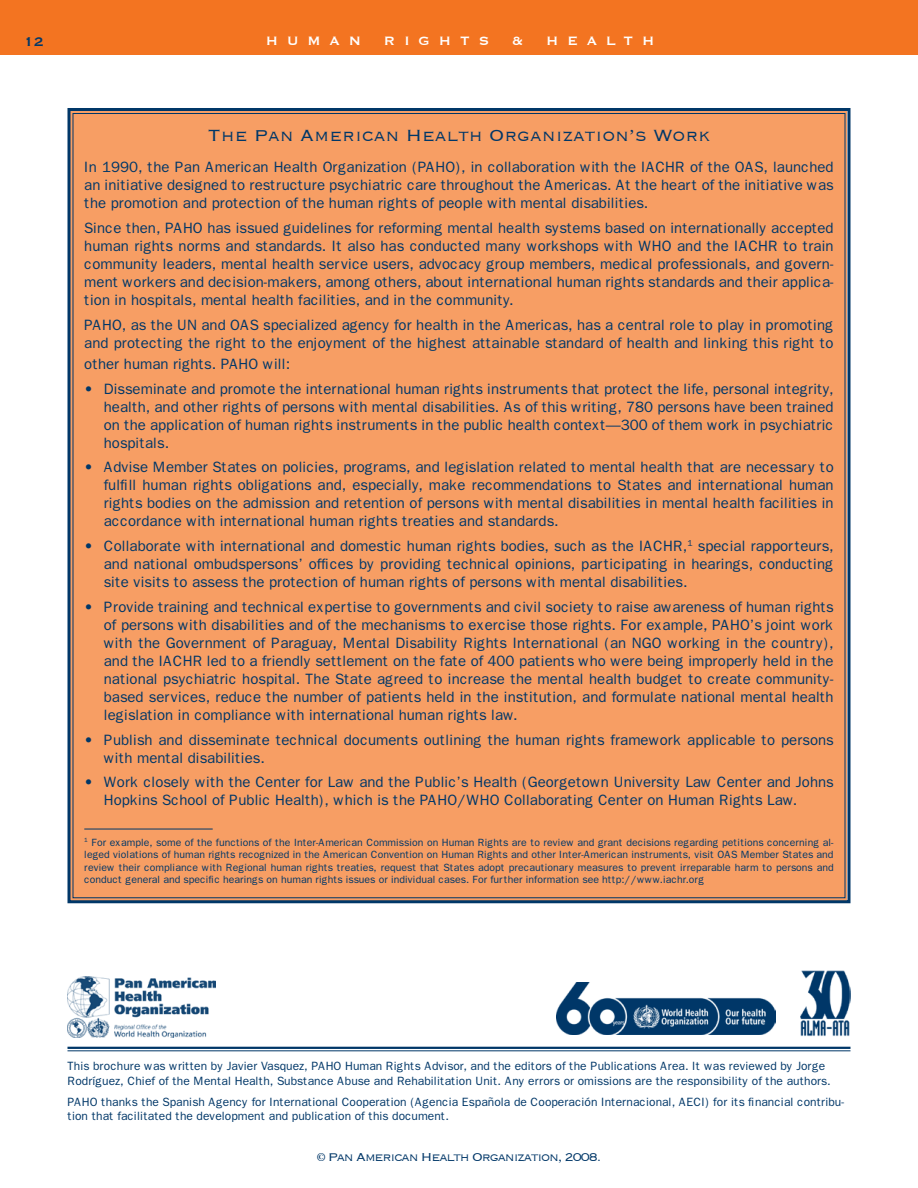
<style>
.page{position:relative;width:918px;height:1188px;background:#fff}
.page>*{position:absolute;margin:0;border:0;box-sizing:border-box;transform-origin:0 0}
.t1{font:300 21px "Copperplate";color:#003768}
.t2{font:16.5px "Copperplate";color:#003768}
.t3{font:15.75px "Copperplate";color:#fff}
.t4{font:15px/18px "Franklin Gothic";color:#003768;text-align:justify}
.t5{font:300 14.85px "Copperplate";letter-spacing:-.075em;color:#003768}
.t6{font:12px/14.4px "Franklin Gothic";color:#003768}
.t7{font:10.5px/12.6px "Franklin Gothic";color:#003768;text-align:justify}
</style>
<div class="page">
<div style="left:0;top:0;width:918px;height:55px;background:#f37421"></div>
<hr style="left:68px;top:1047px;width:782px;height:2px;background:#003768">
<hr style="left:68px;top:1050px;width:782px;height:1px;background:#003768">
<div style="left:67px;top:108px;width:784px;height:796px;background:#f79e64"></div>
<img style="left:68px;top:977px;width:147px;height:61px">
<img style="left:556px;top:982px;width:219px;height:52px">
<img style="left:801px;top:970px;width:49px;height:66px">
<p class="t2" style="left:24px;top:31px;width:22px">12</p>
<p class="t3" style="left:266px;top:31px;width:60px">Human</p>
<p class="t3" style="left:384px;top:31px;width:38px">R ight</p>
<p class="t3" style="left:479px;top:31px;width:12px">s</p>
<p class="t3" style="left:512px;top:31px;width:13px">&amp;</p>
<p class="t3" style="left:546px;top:31px;width:40px">H ealth</p>
<h1 class="t1" style="left:208px;top:122px;width:504px">The Pan American Health Organization’s Work</h1>
<p class="t4" style="left:84px;top:158px;width:751px">In 1990, the Pan American Health Organization (PAHO), in collaboration with the IACHR of the OAS, launched an initiative designed to restructure psychiatric care throughout the Americas. At the heart of the initiative was the promotion and protection of the human rights of people with mental disabilities.</p>
<p class="t4" style="left:84px;top:219px;width:751px">Since then, PAHO has issued guidelines for reforming mental health systems based on internationally accepted human rights norms and standards. It also has conducted many workshops with WHO and the IACHR to train community leaders, mental health service users, advocacy group members, medical professionals, and govern&shy;ment workers and decision-makers, among others, about international human rights standards and their applica&shy;tion in hospitals, mental health facilities, and in the community.</p>
<p class="t4" style="left:84px;top:316px;width:751px">PAHO, as the UN and OAS specialized agency for health in the Americas, has a central role to play in promoting and protecting the right to the enjoyment of the highest attainable standard of health and linking this right to</p>
<p class="t4" style="left:84px;top:355px;width:207px">other human rights. PAHO will:</p>
<p class="t4" style="left:104px;top:380px;width:731px;text-indent:-19px">• Disseminate and promote the international human rights instruments that protect the life, personal integrity, health, and other rights of persons with mental disabilities. As of this writing, 780 persons have been trained on the application of human rights instruments in the public health context—300 of them work in psychiatric hospitals.</p>
<p class="t4" style="left:104px;top:458px;width:731px;text-indent:-19px">• Advise Member States on policies, programs, and legislation related to mental health that are necessary to fulfill human rights obligations and, especially, make recommendations to States and international human rights bodies on the admission and retention of persons with mental disabilities in mental health facilities in accordance with international human rights treaties and standards.</p>
<p class="t4" style="left:104px;top:537px;width:731px;text-indent:-20px">• Collaborate with international and domestic human rights bodies, such as the IACHR,<sup>1</sup> special rapporteurs, and national ombudspersons’ offices by providing technical opinions, participating in hearings, conducting site visits to assess the protection of human rights of persons with mental disabilities.</p>
<p class="t4" style="left:104px;top:598px;width:731px;text-indent:-19px">• Provide training and technical expertise to governments and civil society to raise awareness of human rights of persons with disabilities and of the mechanisms to exercise those rights. For example, PAHO’s joint work with the Government of Paraguay, Mental Disability Rights International (an NGO working in the country), and the IACHR led to a friendly settlement on the fate of 400 patients who were being improperly held in the national psychiatric hospital. The State agreed to increase the mental health budget to create community&shy;based services, reduce the number of patients held in the institution, and formulate national mental health legislation in compliance with international human rights law.</p>
<p class="t4" style="left:104px;top:731px;width:731px;text-indent:-19px">• Publish and disseminate technical documents outlining the human rights framework applicable to persons with mental disabilities.</p>
<p class="t4" style="left:104px;top:773px;width:731px;text-indent:-19px">• Work closely with the Center for Law and the Public’s Health (Georgetown University Law Center and Johns<br>Hopkins School of Public Health), which is the PAHO/WHO Collaborating Center on Human Rights Law.</p>
<p class="t7" style="left:84px;top:836px;width:751px"><sup>1</sup> For example, some of the functions of the Inter-American Commission on Human Rights are to review and grant decisions regarding petitions concerning al&shy;leged violations of human rights recognized in the American Convention on Human Rights and other Inter-American instruments, visit OAS Member States and review their compliance with Regional human rights treaties, request that States adopt precautionary measures to prevent irreparable harm to persons and conduct general and specific hearings on human rights issues or individual cases. For further information see http://www.iachr.org</p>
<p class="t6" style="left:68px;top:1059px;width:765px">This brochure was written by Javier Vasquez, PAHO Human Rights Advisor, and the editors of the Publications Area. It was reviewed by Jorge<br>Rodríguez, Chief of the Mental Health, Substance Abuse and Rehabilitation Unit. Any errors or omissions are the responsibility of the authors.</p>
<p class="t6" style="left:68px;top:1094px;width:778px">PAHO thanks the Spanish Agency for International Cooperation (Agencia Española de Cooperación Internacional, AECI) for its financial contribu&shy;tion that facilitated the development and publication of this document.</p>
<p class="t5" style="left:317px;top:1148px;width:286px">© Pan American Health Organization, 2008.</p>
</div>
